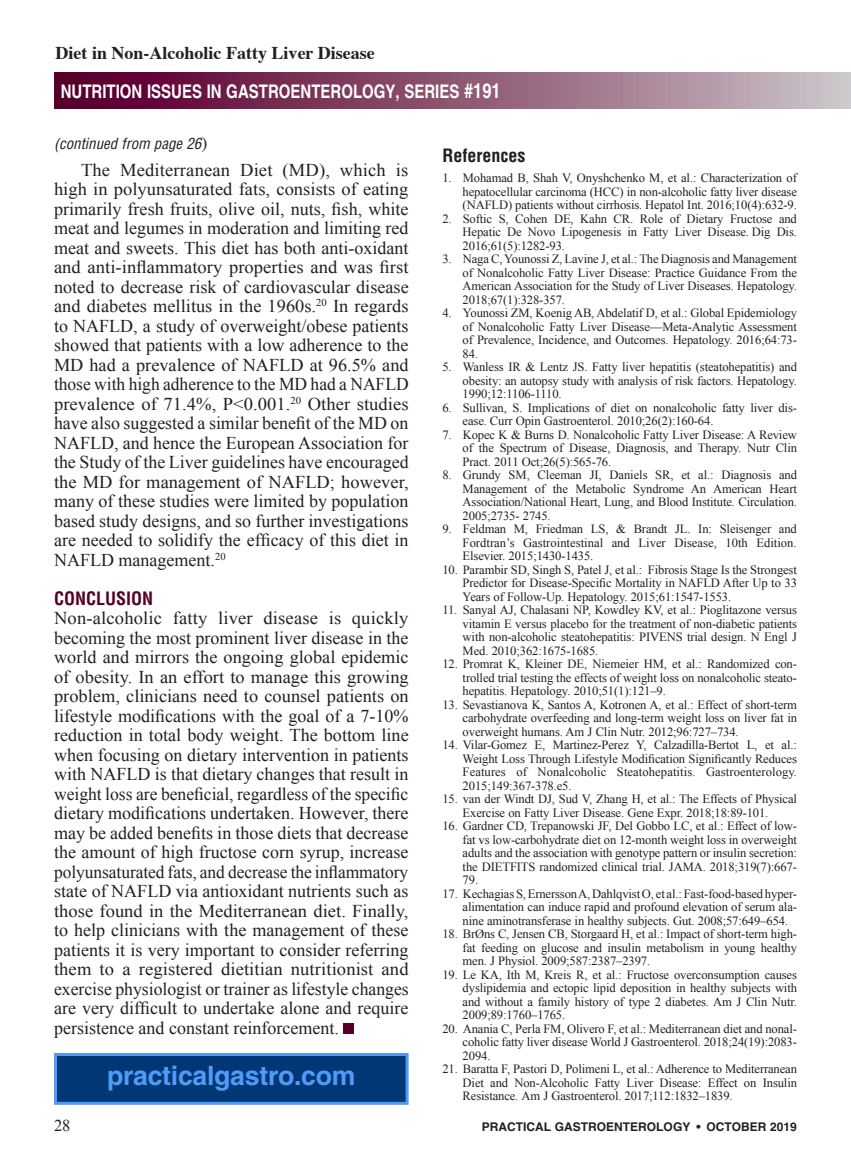
<style>
.page{position:relative;width:851px;height:1161px;background:#fff}
.page>*{position:absolute;margin:0;border:0;box-sizing:border-box;transform-origin:0 0}
.t1{font:700 26.7px "Helvetica";letter-spacing:-.01em;color:#509bf8}
.t2{font:700 18.75px "Helvetica";color:#fff;scale:.8 1}
.A_Body_Copy-1st_P{font:18px/19.5px "Times New Roman";color:#231f20;text-align:justify}
.A_Body_Copy{font:18px/19.5px "Times New Roman";color:#231f20;text-align:justify}
.t3{font:700 18px "Times";color:#231f20}
._1_Head{font:700 condensed 18px "Helvetica";color:#540028}
.A_Reference_Title{font:700 condensed 18px "Helvetica LT Std";color:#231f20}
.t4{font:16.5px "Times New Roman";color:#231f20}
.t5{font:italic condensed 15px "Helvetica";color:#231f20}
.t6{font:12.6px/13.5px "Times New Roman";letter-spacing:-.01em;color:#231f20;text-align:justify}
.t7{font:700 12px "Helvetica";color:#231f20}
.s1{font-size:20.7px}
.s2{font-family:"Times";font-style:normal;font-stretch:normal;font-size:18px}
</style>
<div class="page">
<div style="left:54px;top:73px;width:796px;height:36px;background:linear-gradient(to right,#540024,#cac2c6)"></div>
<div style="left:343px;top:1023px;width:11px;height:11px;background:#540028"></div>
<div style="left:54px;top:1053px;width:354px;height:52px;background:#013775;border:3px solid #509bf8"></div>
<h3 class="t3" style="left:56px;top:35px;width:321px">Diet in Non-Alcoholic Fatty Liver Disease</h3>
<h2 class="t2" style="left:61px;top:79px;width:551px">NUTRITION ISSUES IN GASTROENTEROLOGY, SERIES <span class="s1">#191</span></h2>
<h2 class="t2" style="left:464px;top:79px;width:12px">#</h2>
<p class="t5" style="left:54px;top:134px;width:155px">(continued from page 26<span class="s2">)</span></p>
<p class="A_Body_Copy" style="left:54px;top:159px;width:356px;text-indent:27px">The Mediterranean Diet (MD), which is high in polyunsaturated fats, consists of eating primarily fresh fruits, olive oil, nuts, fish, white meat and legumes in moderation and limiting red meat and sweets. This diet has both anti-oxidant and anti-inflammatory properties and was first noted to decrease risk of cardiovascular disease and diabetes mellitus in the 1960s.<sup>20</sup> In regards to NAFLD, a study of overweight/obese patients showed that patients with a low adherence to the MD had a prevalence of NAFLD at 96.5% and those with high adherence to the MD had a NAFLD prevalence of 71.4%, P&lt;0.001.<sup>20</sup> Other studies have also suggested a similar benefit of the MD on NAFLD, and hence the European Association for the Study of the Liver guidelines have encouraged the MD for management of NAFLD; however, many of these studies were limited by population based study designs, and so further investigations are needed to solidify the efficacy of this diet in NAFLD management.<sup>20</sup></p>
<p class="_1_Head" style="left:54px;top:587px;width:101px">CONCLUSION</p>
<p class="A_Body_Copy-1st_P" style="left:54px;top:608px;width:356px">Non-alcoholic fatty liver disease is quickly becoming the most prominent liver disease in the world and mirrors the ongoing global epidemic of obesity. In an effort to manage this growing problem, clinicians need to counsel patients on lifestyle modifications with the goal of a 7-10% reduction in total body weight. The bottom line when focusing on dietary intervention in patients with NAFLD is that dietary changes that result in weight loss are beneficial, regardless of the specific dietary modifications undertaken. However, there may be added benefits in those diets that decrease the amount of high fructose corn syrup, increase polyunsaturated fats, and decrease the inflammatory state of NAFLD via antioxidant nutrients such as those found in the Mediterranean diet. Finally, to help clinicians with the management of these patients it is very important to consider referring them to a registered dietitian nutritionist and exercise physiologist or trainer as lifestyle changes are very difficult to undertake alone and require persistence and constant reinforcement.</p>
<p class="t1" style="left:107px;top:1059px;width:250px">practicalgastro.com</p>
<p class="A_Reference_Title" style="left:442px;top:144px;width:84px">References</p>
<p class="t6" style="left:462px;top:171px;width:336px;text-indent:-20px">1. Mohamad B, Shah V, Onyshchenko M, et al.: Characterization of hepatocellular carcinoma (HCC) in non-alcoholic fatty liver disease (NAFLD) patients without cirrhosis. Hepatol Int. 2016;10(4):632-9.</p>
<p class="t6" style="left:462px;top:212px;width:336px;text-indent:-20px">2. Softic S, Cohen DE, Kahn CR. Role of Dietary Fructose and Hepatic De Novo Lipogenesis in Fatty Liver Disease. Dig Dis.<br>2016;61(5):1282-93.</p>
<p class="t6" style="left:462px;top:252px;width:336px;text-indent:-20px">3. Naga C, Younossi Z, Lavine J, et al.: The Diagnosis and Management of Nonalcoholic Fatty Liver Disease: Practice Guidance From the American Association for the Study of Liver Diseases. Hepatology.<br>2018;67(1):328-357.</p>
<p class="t6" style="left:462px;top:306px;width:336px;text-indent:-20px">4. Younossi ZM, Koenig AB, Abdelatif D, et al.: Global Epidemiology of Nonalcoholic Fatty Liver Disease—Meta-Analytic Assessment of Prevalence, Incidence, and Outcomes. Hepatology. 2016;64:73- 84.</p>
<p class="t6" style="left:462px;top:360px;width:336px;text-indent:-20px">5. Wanless IR &amp; Lentz JS. Fatty liver hepatitis (steatohepatitis) and obesity: an autopsy study with analysis of risk factors. Hepatology.<br>1990;12:1106-1110.</p>
<p class="t6" style="left:462px;top:401px;width:336px;text-indent:-20px">6. Sullivan, S. Implications of diet on nonalcoholic fatty liver dis&shy;ease. Curr Opin Gastroenterol. 2010;26(2):160-64.</p>
<p class="t6" style="left:462px;top:428px;width:336px;text-indent:-20px">7. Kopec K &amp; Burns D. Nonalcoholic Fatty Liver Disease: A Review of the Spectrum of Disease, Diagnosis, and Therapy. Nutr Clin Pract. 2011 Oct;26(5):565-76.</p>
<p class="t6" style="left:462px;top:468px;width:336px;text-indent:-20px">8. Grundy SM, Cleeman JI, Daniels SR, et al.: Diagnosis and Management of the Metabolic Syndrome An American Heart Association/National Heart, Lung, and Blood Institute. Circulation.<br>2005;2735- 2745.</p>
<p class="t6" style="left:462px;top:522px;width:336px;text-indent:-20px">9. Feldman M, Friedman LS, &amp; Brandt JL. In: Sleisenger and Fordtran’s Gastrointestinal and Liver Disease, 10th Edition.<br>Elsevier. 2015;1430-1435.</p>
<p class="t6" style="left:462px;top:563px;width:336px;text-indent:-20px">10. Parambir SD, Singh S, Patel J, et al.: Fibrosis Stage Is the Strongest Predictor for Disease-Specific Mortality in NAFLD After Up to 33<br>Years of Follow-Up. Hepatology. 2015;61:1547-1553.</p>
<p class="t6" style="left:462px;top:603px;width:336px;text-indent:-20px">11. Sanyal AJ, Chalasani NP, Kowdley KV, et al.: Pioglitazone versus vitamin E versus placebo for the treatment of non-diabetic patients with non-alcoholic steatohepatitis: PIVENS trial design. N Engl J Med. 2010;362:1675-1685.</p>
<p class="t6" style="left:462px;top:657px;width:336px;text-indent:-20px">12. Promrat K, Kleiner DE, Niemeier HM, et al.: Randomized con&shy;trolled trial testing the effects of weight loss on nonalcoholic steato&shy;hepatitis. Hepatology. 2010;51(1):121–9.</p>
<p class="t6" style="left:462px;top:698px;width:336px;text-indent:-20px">13. Sevastianova K, Santos A, Kotronen A, et al.: Effect of short-term carbohydrate overfeeding and long-term weight loss on liver fat in overweight humans. Am J Clin Nutr. 2012;96:727–734.</p>
<p class="t6" style="left:462px;top:738px;width:336px;text-indent:-20px">14. Vilar-Gomez E, Martinez-Perez Y, Calzadilla-Bertot L, et al.:<br>Weight Loss Through Lifestyle Modification Significantly Reduces Features of Nonalcoholic Steatohepatitis. Gastroenterology.<br>2015;149:367-378.e5.</p>
<p class="t6" style="left:462px;top:792px;width:336px;text-indent:-20px">15. van der Windt DJ, Sud V, Zhang H, et al.: The Effects of Physical<br>Exercise on Fatty Liver Disease. Gene Expr. 2018;18:89-101.</p>
<p class="t6" style="left:462px;top:819px;width:336px;text-indent:-20px">16. Gardner CD, Trepanowski JF, Del Gobbo LC, et al.: Effect of low&shy;fat vs low-carbohydrate diet on 12-month weight loss in overweight adults and the association with genotype pattern or insulin secretion: the DIETFITS randomized clinical trial. JAMA. 2018;319(7):667- 79.</p>
<p class="t6" style="left:462px;top:887px;width:336px;text-indent:-20px">17. Kechagias S, Ernersson A, Dahlqvist O, et al.: Fast-food-based hyper&shy;alimentation can induce rapid and profound elevation of serum ala&shy;nine aminotransferase in healthy subjects. Gut. 2008;57:649–654.</p>
<p class="t6" style="left:462px;top:927px;width:336px;text-indent:-20px">18. BrØns C, Jensen CB, Storgaard H, et al.: Impact of short-term high&shy;fat feeding on glucose and insulin metabolism in young healthy men. J Physiol. 2009;587:2387–2397.</p>
<p class="t6" style="left:462px;top:968px;width:336px;text-indent:-20px">19. Le KA, Ith M, Kreis R, et al.: Fructose overconsumption causes dyslipidemia and ectopic lipid deposition in healthy subjects with and without a family history of type 2 diabetes. Am J Clin Nutr.<br>2009;89:1760–1765.</p>
<p class="t6" style="left:462px;top:1022px;width:336px;text-indent:-20px">20. Anania C, Perla FM, Olivero F, et al.: Mediterranean diet and nonal&shy;coholic fatty liver disease World J Gastroenterol. 2018;24(19):2083- 2094.</p>
<p class="t6" style="left:462px;top:1062px;width:336px;text-indent:-20px">21. Baratta F, Pastori D, Polimeni L, et al.: Adherence to Mediterranean Diet and Non-Alcoholic Fatty Liver Disease: Effect on Insulin Resistance. Am J Gastroenterol. 2017;112:1832–1839.</p>
<h3 class="t4" style="left:54px;top:1114px;width:18px">28</h3>
<p class="t7" style="left:482px;top:1119px;width:316px">PRACTICAL GASTROENTEROLOGY • OCTOBER 2019</p>
</div>
